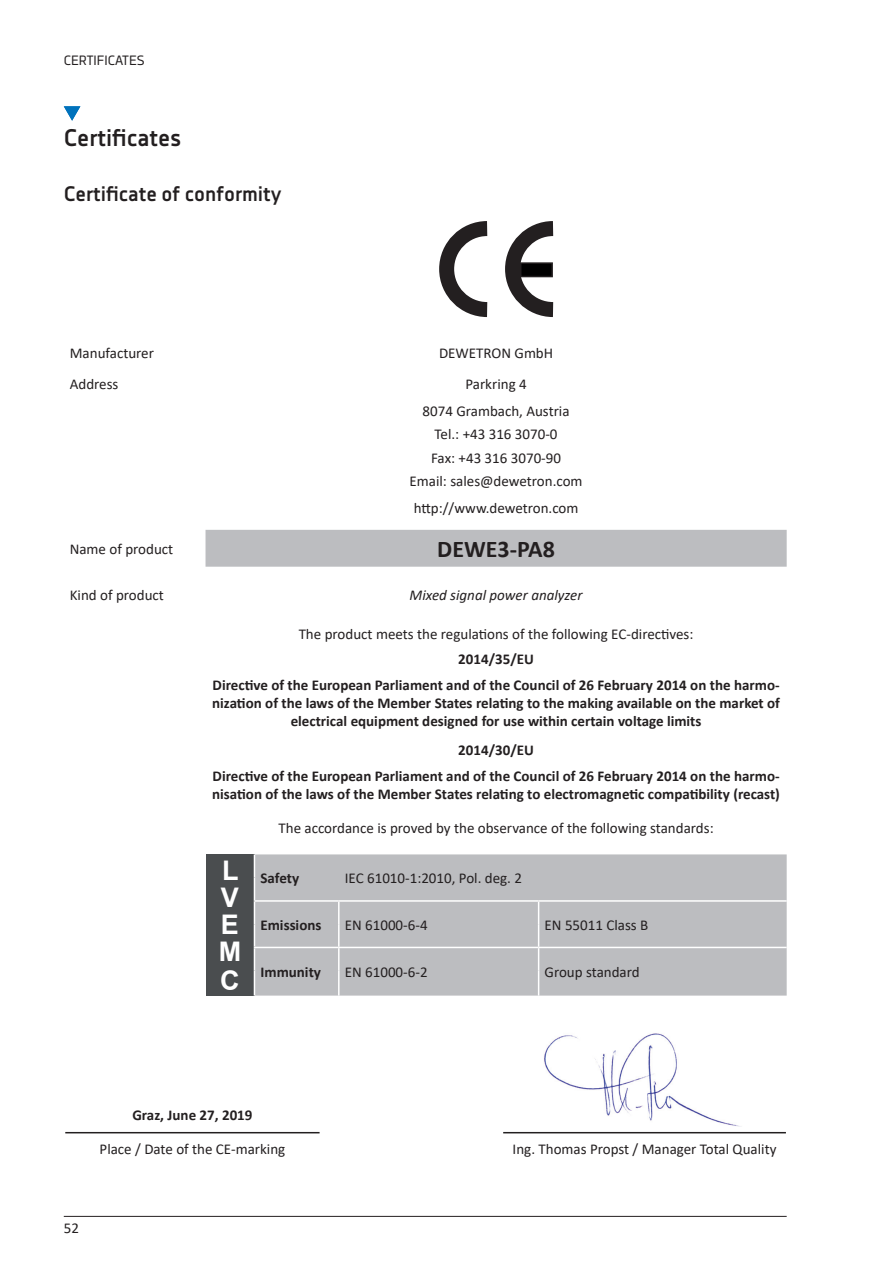
<style>
.page{position:relative;width:893px;height:1263px;background:#fff}
.page>*{position:absolute;margin:0;border:0;box-sizing:border-box;transform-origin:0 0}
.t1{font:700 27px "Arial";color:#fff}
.Title_1{font:700 24px "Decima Nova Pro";color:#231f20}
.Body_Text{font:700 24px "Calibri";color:#231f20}
.Title_2{font:700 21px "Decima Nova Pro";color:#231f20}
.Body_Text-2{font:700 15px/18px "Calibri";color:#231f20;text-align:center}
.Body_Text-3{font:15px "Calibri";color:#231f20}
.Body_Text-4{font:italic 15px "Calibri";color:#231f20}
.t2{font:13.5px "Decima Nova Pro";color:#231f20}
</style>
<div class="page">
<hr style="left:64px;top:1216px;width:723px;height:1px;background:#231f20">
<svg style="left:206px;top:530px;width:581px;height:465px"></svg>
<div style="left:206px;top:854px;width:48px;height:141px;background:#4a4d4f"></div>
<hr style="left:254px;top:900px;width:85px;height:2px;background:#fff">
<hr style="left:339px;top:900px;width:200px;height:2px;background:#fff">
<hr style="left:338px;top:902px;width:2px;height:22px;background:#fff">
<hr style="left:539px;top:900px;width:248px;height:2px;background:#fff">
<hr style="left:338px;top:924px;width:2px;height:23px;background:#fff">
<hr style="left:254px;top:947px;width:85px;height:1px;background:#fff">
<hr style="left:339px;top:947px;width:200px;height:1px;background:#fff">
<hr style="left:338px;top:948px;width:2px;height:23px;background:#fff">
<hr style="left:539px;top:947px;width:248px;height:1px;background:#fff">
<svg style="left:254px;top:854px;width:1px;height:141px"></svg>
<hr style="left:338px;top:971px;width:2px;height:24px;background:#fff">
<svg style="left:538px;top:902px;width:1px;height:93px"></svg>
<svg style="left:439px;top:221px;width:115px;height:96px"></svg>
<div style="left:521px;top:263px;width:31px;height:14px;background:#000"></div>
<div style="left:520px;top:262px;width:33px;height:15px;border:2px solid #231f20"></div>
<hr style="left:65px;top:1132px;width:255px;height:1px;background:#231f20">
<hr style="left:503px;top:1132px;width:283px;height:1px;background:#231f20">
<img style="left:544px;top:1033px;width:197px;height:94px">
<svg style="left:64px;top:106px;width:16px;height:15px"></svg>
<p class="t2" style="left:64px;top:53px;width:81px">CERTIFICATES</p>
<p class="Title_1" style="left:64px;top:124px;width:119px">Certificates</p>
<p class="Title_2" style="left:64px;top:181px;width:219px">Certificate of conformity</p>
<p class="Body_Text-3" style="left:70px;top:342px;width:86px">Manufacturer</p>
<p class="Body_Text-3" style="left:439px;top:342px;width:116px">DEWETRON GmbH</p>
<p class="Body_Text-3" style="left:70px;top:374px;width:50px">Address</p>
<p class="Body_Text-3" style="left:465px;top:374px;width:63px">Parkring 4</p>
<p class="Body_Text-3" style="left:423px;top:400px;width:148px">8074 Grambach, Austria</p>
<p class="Body_Text-3" style="left:435px;top:424px;width:124px">Tel.: +43 316 3070-0</p>
<p class="Body_Text-3" style="left:431px;top:447px;width:131px">Fax: +43 316 3070-90</p>
<p class="Body_Text-3" style="left:410px;top:471px;width:174px">Email: sales@dewetron.com</p>
<p class="Body_Text-3" style="left:414px;top:497px;width:166px">http://www.dewetron.com</p>
<p class="Body_Text-3" style="left:70px;top:538px;width:105px">Name of product</p>
<p class="Body_Text" style="left:437px;top:532px;width:119px">DEWE3-PA8</p>
<p class="Body_Text-3" style="left:70px;top:585px;width:96px">Kind of product</p>
<p class="Body_Text-4" style="left:410px;top:585px;width:175px">Mixed signal power analyzer</p>
<p class="Body_Text-3" style="left:299px;top:624px;width:396px">The product meets the regulations of the following EC-directives:</p>
<p class="Body_Text-2" style="left:458px;top:650px;width:77px">2014/35/EU</p>
<p class="Body_Text-2" style="left:212px;top:676px;width:569px">Directive of the European Parliament and of the Council of 26 February 2014 on the harmo&shy;nization of the laws of the Member States relating to the making available on the market of electrical equipment designed for use within certain voltage limits</p>
<p class="Body_Text-2" style="left:458px;top:740px;width:77px">2014/30/EU</p>
<p class="Body_Text-2" style="left:212px;top:767px;width:569px;text-align:left">Directive of the European Parliament and of the Council of 26 February 2014 on the harmo&shy;nisation of the laws of the Member States relating to electromagnetic compatibility (recast)</p>
<p class="Body_Text-3" style="left:278px;top:818px;width:437px">The accordance is proved by the observance of the following standards:</p>
<p class="t1" style="left:222px;top:851px;width:18px">L</p>
<p class="t1" style="left:221px;top:906px;width:20px">E</p>
<p class="Body_Text-2" style="left:260px;top:869px;width:40px">Safety</p>
<p class="Body_Text-3" style="left:345px;top:868px;width:179px">IEC 61010-1:2010, Pol. deg. 2</p>
<p class="Body_Text-2" style="left:260px;top:916px;width:62px">Emissions</p>
<p class="Body_Text-3" style="left:345px;top:914px;width:84px">EN 61000-6-4</p>
<p class="Body_Text-3" style="left:545px;top:914px;width:105px">EN 55011 Class B</p>
<p class="Body_Text-2" style="left:260px;top:963px;width:62px">Immunity</p>
<p class="Body_Text-3" style="left:345px;top:962px;width:84px">EN 61000-6-2</p>
<p class="Body_Text-3" style="left:545px;top:962px;width:97px">Group standard</p>
<p class="t1" style="left:221px;top:879px;width:20px">V</p>
<p class="t1" style="left:219px;top:933px;width:24px">M</p>
<p class="t1" style="left:220px;top:961px;width:21px">C</p>
<p class="Body_Text-2" style="left:132px;top:1106px;width:122px">Graz, June 27, 2019</p>
<p class="Body_Text-3" style="left:100px;top:1138px;width:187px">Place / Date of the CE-marking</p>
<p class="Body_Text-3" style="left:513px;top:1138px;width:265px">Ing. Thomas Propst / Manager Total Quality</p>
<p class="Body_Text-3" style="left:64px;top:1217px;width:17px">52</p>
</div>
